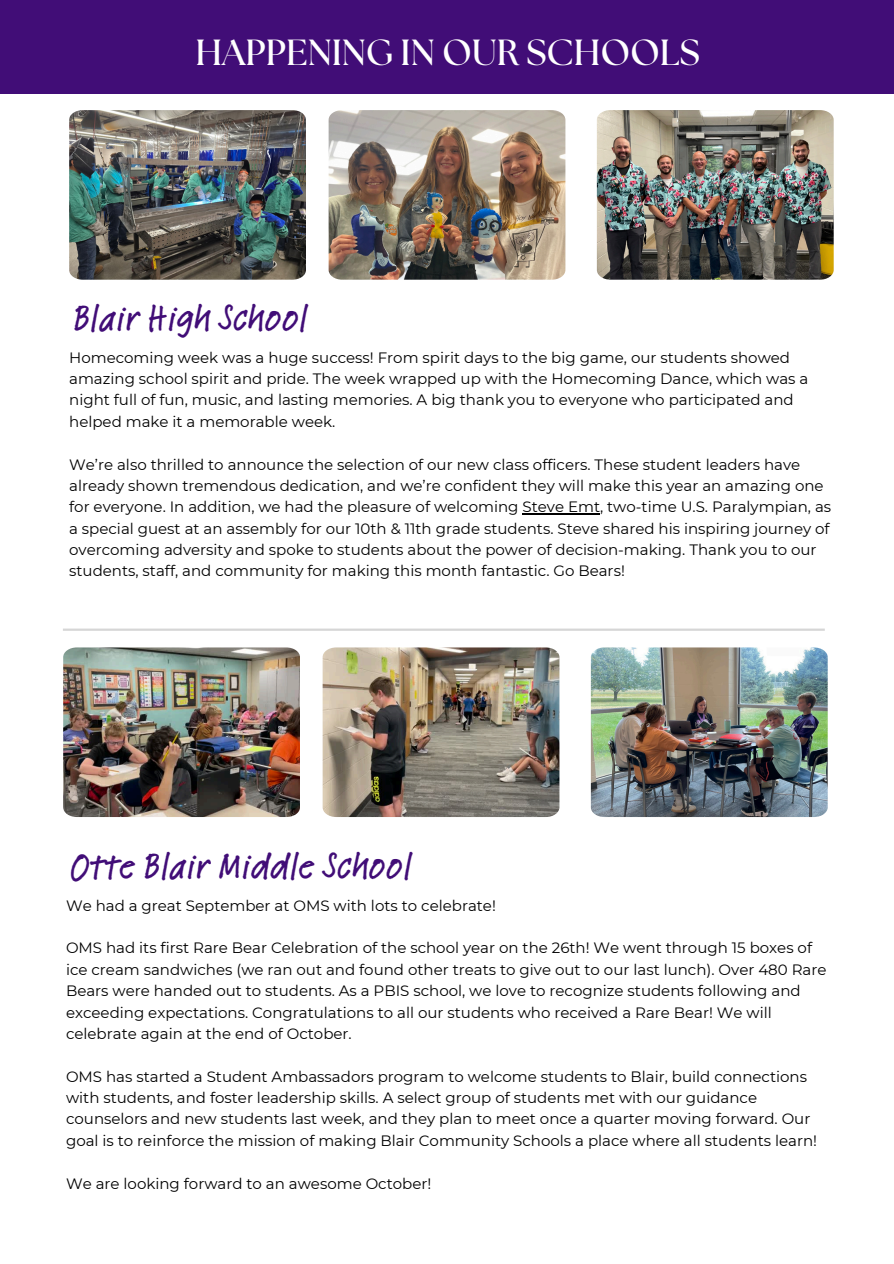
<style>
.page{position:relative;width:894px;height:1264px;background:#fff}
.page>*{position:absolute;margin:0;border:0;box-sizing:border-box;transform-origin:0 0}
.t1{font:500 38.1px "Feltpen Com";color:#410d77}
.t2{font:700 36.3px "The Seasons";color:#fff}
.t3{font:15px/21.3px "Montserrat";color:#000}
</style>
<div class="page">
<img style="left:69px;top:110px;width:237px;height:170px">
<img style="left:328px;top:110px;width:237px;height:170px">
<img style="left:596px;top:110px;width:237px;height:170px">
<div style="left:0;top:0;width:893px;height:94px;background:#410d77"></div>
<hr style="left:63px;top:628px;width:761px;height:3px;background:#d6d6d6">
<img style="left:63px;top:647px;width:237px;height:170px">
<img style="left:322px;top:647px;width:237px;height:170px">
<img style="left:590px;top:647px;width:237px;height:170px">
<hr style="left:522px;top:513px;width:78px;height:1px;background:#000">
<p class="t2" style="left:195px;top:36px;width:505px">HAPPENING IN OUR SCHOOLS</p>
<h2 class="t1" style="left:73px;top:292px;width:236px">Blair High School</h2>
<p class="t3" style="left:69px;top:346px;width:740px">Homecoming week was a huge success! From spirit days to the big game, our students showed amazing school spirit and pride. The week wrapped up with the Homecoming Dance, which was a night full of fun, music, and lasting memories. A big thank you to everyone who participated and helped make it a memorable week.</p>
<p class="t3" style="left:69px;top:453px;width:763px">We’re also thrilled to announce the selection of our new class officers. These student leaders have already shown tremendous dedication, and we’re confident they will make this year an amazing one for everyone. In addition, we had the pleasure of welcoming Steve Emt, two-time U.S. Paralympian, as a special guest at an assembly for our 10th &amp; 11th grade students. Steve shared his inspiring journey of overcoming adversity and spoke to students about the power of decision-making. Thank you to our students, staff, and community for making this month fantastic. Go Bears!</p>
<p class="t1" style="left:70px;top:840px;width:343px">Otte Blair Middle School</p>
<h2 class="t3" style="left:66px;top:894px;width:431px">We had a great September at OMS with lots to celebrate!</h2>
<p class="t3" style="left:66px;top:937px;width:761px">OMS had its first Rare Bear Celebration of the school year on the 26th! We went through 15 boxes of ice cream sandwiches (we ran out and found other treats to give out to our last lunch). Over 480 Rare Bears were handed out to students. As a PBIS school, we love to recognize students following and exceeding expectations. Congratulations to all our students who received a Rare Bear! We will celebrate again at the end of October.</p>
<p class="t3" style="left:66px;top:1065px;width:752px">OMS has started a Student Ambassadors program to welcome students to Blair, build connections with students, and foster leadership skills. A select group of students met with our guidance counselors and new students last week, and they plan to meet once a quarter moving forward. Our goal is to reinforce the mission of making Blair Community Schools a place where all students learn!</p>
<p class="t3" style="left:66px;top:1172px;width:367px">We are looking forward to an awesome October!</p>
</div>
